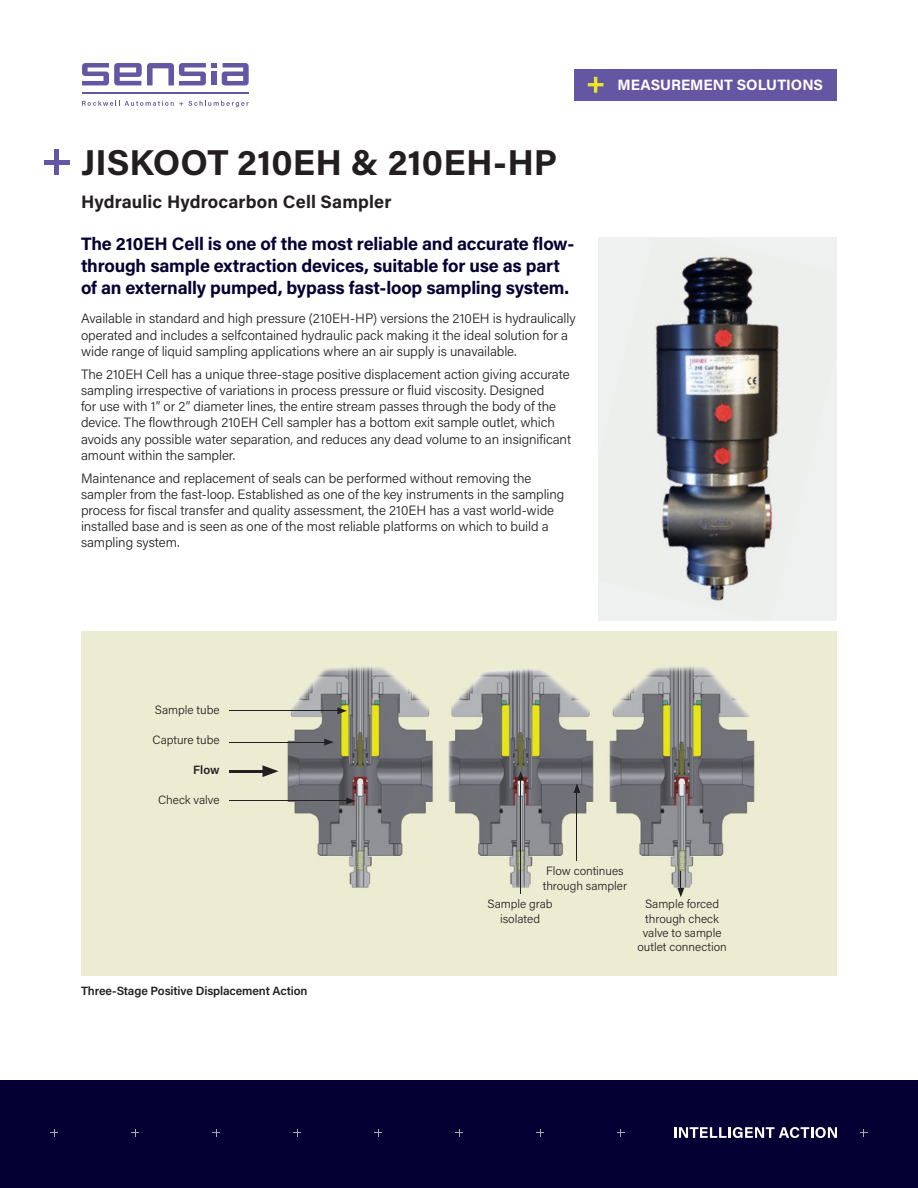
<style>
.page{position:relative;width:918px;height:1188px;background:#fff}
.page>*{position:absolute;margin:0;border:0;box-sizing:border-box;transform-origin:0 0}
.t1{font:700 36px "Acumin Pro";color:#231f20}
.t2{font:700 18px/21.6px "Acumin Pro";letter-spacing:-.01em;color:#050033}
.t3{font:700 18px "Acumin Pro";letter-spacing:.005em;color:#231f20}
.t4{font:700 15px "Acumin Pro";color:#fff}
.t5{font:300 13.5px/16.2px "Acumin Pro";letter-spacing:-.005em;color:#231f20}
.t6{font:300 12px/14.4px "Acumin Pro";color:#231f20;text-align:center}
.t7{font:600 12px "Acumin Pro";letter-spacing:-.01em;color:#231f20}
</style>
<div class="page">
<div style="left:0;top:1080px;width:918px;height:108px;background:#050033"></div>
<div style="left:81px;top:632px;width:756px;height:344px;background:#ececd2"></div>
<img style="left:598px;top:237px;width:239px;height:384px">
<img style="left:282px;top:666px;width:473px;height:223px">
<hr style="left:229px;top:770px;width:39px;height:3px;background:#231f20">
<svg style="left:262px;top:765px;width:17px;height:12px"></svg>
<hr style="left:229px;top:710px;width:111px;height:1px;background:#231f20">
<svg style="left:337px;top:707px;width:10px;height:7px"></svg>
<hr style="left:520px;top:778px;width:1px;height:116px;background:#231f20">
<svg style="left:517px;top:771px;width:7px;height:10px"></svg>
<hr style="left:577px;top:791px;width:1px;height:70px;background:#231f20">
<svg style="left:573px;top:783px;width:7px;height:10px"></svg>
<svg style="left:677px;top:871px;width:7px;height:26px"></svg>
<hr style="left:229px;top:742px;width:98px;height:1px;background:#231f20">
<svg style="left:324px;top:739px;width:10px;height:7px"></svg>
<hr style="left:229px;top:801px;width:120px;height:1px;background:#231f20">
<svg style="left:346px;top:798px;width:10px;height:6px"></svg>
<svg style="left:82px;top:63px;width:167px;height:22px"></svg>
<div style="left:211px;top:71px;width:6px;height:14px;background:#6556a4"></div>
<hr style="left:82px;top:93px;width:167px;height:1px;background:#6556a4">
<svg style="left:82px;top:101px;width:167px;height:6px"></svg>
<svg style="left:617px;top:1129px;width:8px;height:7px"></svg>
<svg style="left:536px;top:1129px;width:8px;height:7px"></svg>
<svg style="left:455px;top:1129px;width:8px;height:7px"></svg>
<svg style="left:374px;top:1129px;width:8px;height:7px"></svg>
<svg style="left:293px;top:1129px;width:8px;height:7px"></svg>
<svg style="left:212px;top:1129px;width:8px;height:7px"></svg>
<svg style="left:131px;top:1129px;width:8px;height:7px"></svg>
<svg style="left:50px;top:1129px;width:8px;height:7px"></svg>
<svg style="left:860px;top:1129px;width:8px;height:7px"></svg>
<svg style="left:674px;top:1127px;width:163px;height:11px"></svg>
<hr style="left:55px;top:150px;width:4px;height:25px;background:#6556a4">
<div style="left:44px;top:160px;width:26px;height:5px;background:#6556a4"></div>
<div style="left:574px;top:69px;width:263px;height:32px;background:#6556a4"></div>
<svg style="left:588px;top:77px;width:15px;height:16px"></svg>
<h1 class="t1" style="left:81px;top:137px;width:478px">JISKOOT 210EH &amp; 210EH-HP</h1>
<h2 class="t3" style="left:81px;top:189px;width:312px">Hydraulic Hydrocarbon Cell Sampler</h2>
<h2 class="t2" style="left:81px;top:233px;width:495px">The 210EH Cell is one of the most reliable and accurate flow&shy;through sample extraction devices, suitable for use as part of an externally pumped, bypass fast-loop sampling system.</h2>
<p class="t5" style="left:81px;top:310px;width:496px">Available in standard and high pressure (210EH-HP) versions the 210EH is hydraulically operated and includes a selfcontained hydraulic pack making it the ideal solution for a wide range of liquid sampling applications where an air supply is unavailable.</p>
<p class="t5" style="left:81px;top:365px;width:492px">The 210EH Cell has a unique three-stage positive displacement action giving accurate sampling irrespective of variations in process pressure or fluid viscosity. Designed<br>for use with 1” or 2” diameter lines, the entire stream passes through the body of the device. The flowthrough 210EH Cell sampler has a bottom exit sample outlet, which avoids any possible water separation, and reduces any dead volume to an insignificant amount within the sampler.</p>
<p class="t5" style="left:81px;top:469px;width:485px">Maintenance and replacement of seals can be performed without removing the sampler from the fast-loop. Established as one of the key instruments in the sampling process for fiscal transfer and quality assessment, the 210EH has a vast world-wide installed base and is seen as one of the most reliable platforms on which to build a sampling system.</p>
<p class="t4" style="left:617px;top:74px;width:207px">MEASUREMENT SOLUTIONS</p>
<p class="t6" style="left:155px;top:702px;width:66px">Sample tube</p>
<p class="t6" style="left:153px;top:732px;width:69px">Capture tube</p>
<p class="t7" style="left:193px;top:762px;width:28px">Flow</p>
<p class="t6" style="left:158px;top:792px;width:63px">Check valve</p>
<p class="t7" style="left:81px;top:983px;width:228px">Three-Stage Positive Displacement Action</p>
<p class="t6" style="left:543px;top:864px;width:86px;text-align:left">Flow continues through sampler</p>
<p class="t6" style="left:488px;top:896px;width:67px">Sample grab isolated</p>
<p class="t6" style="left:637px;top:896px;width:91px">Sample forced through check valve to sample outlet connection</p>
</div>
